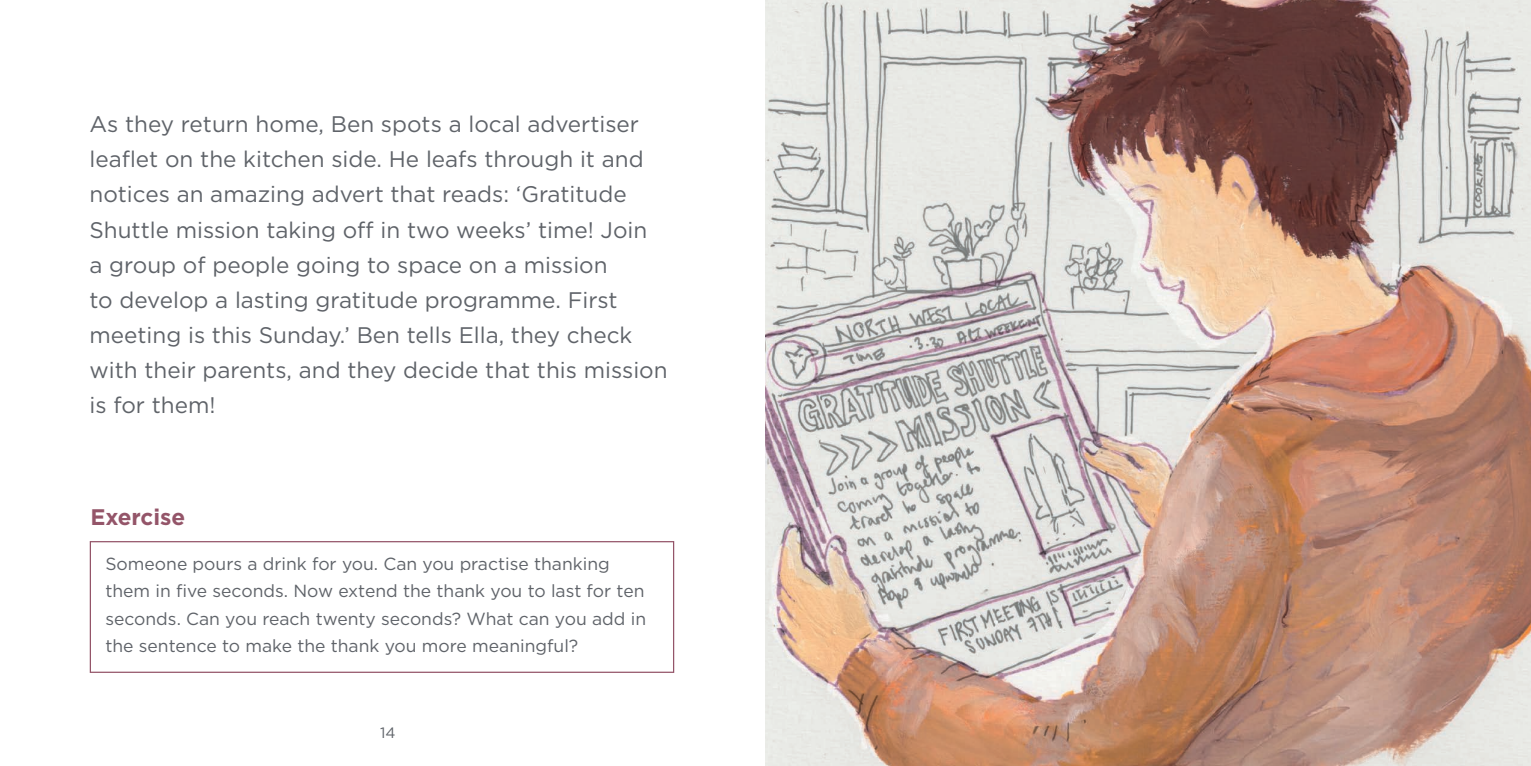
<style>
.page{position:relative;width:1531px;height:766px;background:#fff}
.page>*{position:absolute;margin:0;border:0;box-sizing:border-box;transform-origin:0 0}
.t1{font:22.5px/35px "Gotham";color:#5f6369}
.t2{font:700 22.5px "Gotham";color:#945569}
.t3{font:17.5px/27.5px "Gotham";color:#5f6369}
.t4{font:15px "Gotham";color:#5f6369}
</style>
<div class="page">
<img style="left:765px;top:0;width:766px;height:765px">
<div style="left:90px;top:541px;width:584px;height:131px;border:1px solid #945569"></div>
<p class="t1" style="left:89px;top:106px;width:580px">As they return home, Ben spots a local advertiser leaflet on the kitchen side. He leafs through it and notices an amazing advert that reads: ‘Gratitude Shuttle mission taking off in two weeks’ time! Join<br>a group of people going to space on a mission<br>to develop a lasting gratitude programme. First meeting is this Sunday.’ Ben tells Ella, they check with their parents, and they decide that this mission is for them!</p>
<p class="t2" style="left:90px;top:502px;width:97px">Exercise</p>
<p class="t3" style="left:105px;top:549px;width:542px">Someone pours a drink for you. Can you practise thanking them in five seconds. Now extend the thank you to last for ten seconds. Can you reach twenty seconds? What can you add in the sentence to make the thank you more meaningful?</p>
<p class="t4" style="left:380px;top:722px;width:17px">14</p>
</div>
